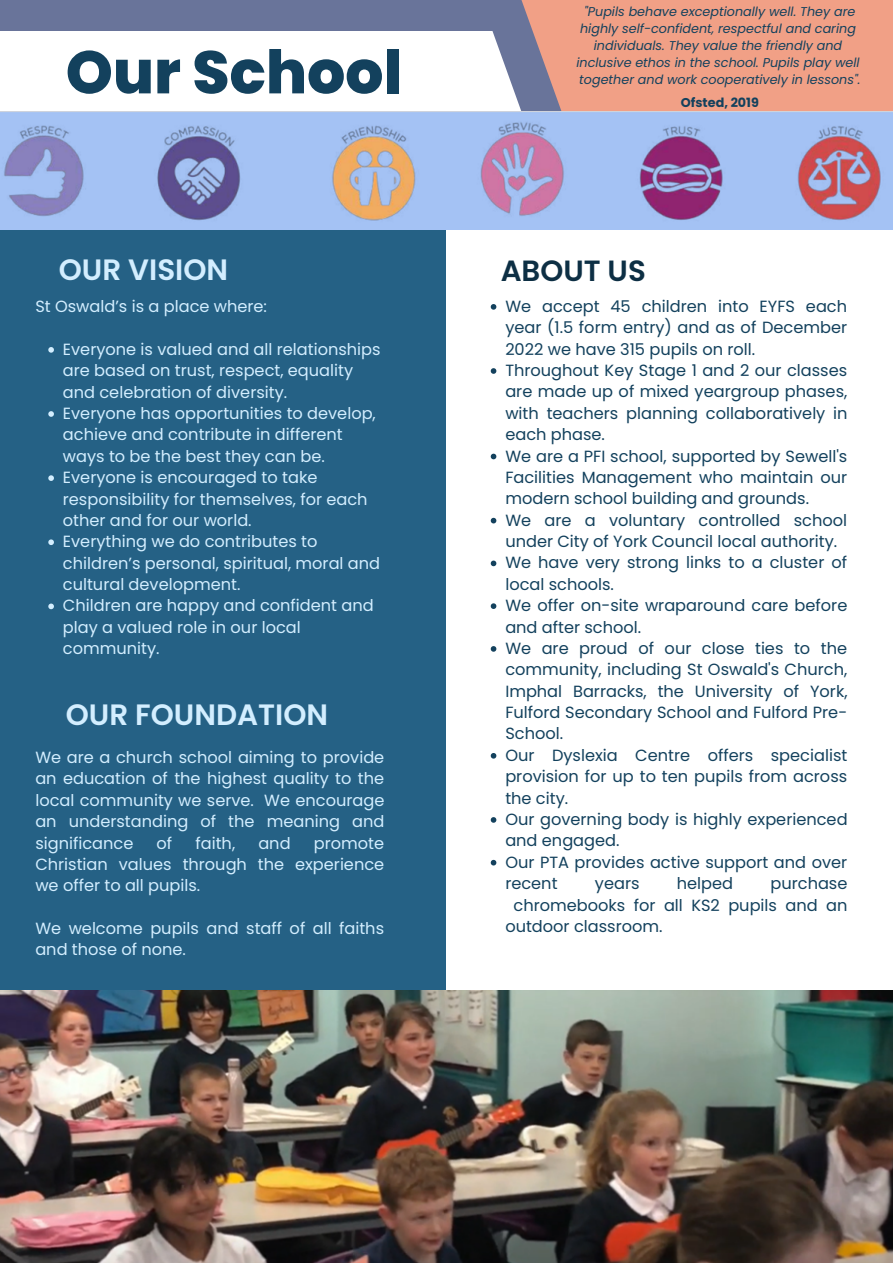
<style>
.page{position:relative;width:893px;height:1263px;background:#fff}
.page>*{position:absolute;margin:0;border:0;box-sizing:border-box;transform-origin:0 0}
.t1{font:800 60px "Poppins";color:#13415d}
.t2{font:600 29.47px "Poppins";color:#d3eeff}
.t3{font:600 29.25px "Poppins";color:#0d2f44}
.t4{font:16.2px/21.4px "Poppins";color:#13415d}
.t5{font:16.2px/21.4px "Poppins";color:#d3eeff}
.t6{font:italic 12.75px/17.2px "Poppins";color:#13415d;text-align:center}
.t7{font:700 12.75px "Poppins";color:#13415d}
</style>
<div class="page">
<div style="left:0;top:0;width:574px;height:31px;background:#69749a"></div>
<svg style="left:492px;top:31px;width:26px;height:71px"></svg>
<div style="left:518px;top:0;width:375px;height:111px;background:#f1a086"></div>
<div style="left:0;top:229px;width:446px;height:783px;background:#225f84"></div>
<img style="left:0;top:990px;width:893px;height:273px">
<img style="left:0;top:111px;width:893px;height:118px">
<svg style="left:48px;top:347px;width:6px;height:6px"></svg>
<svg style="left:48px;top:411px;width:6px;height:6px"></svg>
<svg style="left:48px;top:475px;width:6px;height:6px"></svg>
<svg style="left:48px;top:539px;width:6px;height:6px"></svg>
<svg style="left:48px;top:603px;width:6px;height:6px"></svg>
<svg style="left:491px;top:304px;width:5px;height:6px"></svg>
<svg style="left:491px;top:368px;width:5px;height:6px"></svg>
<svg style="left:491px;top:454px;width:5px;height:5px"></svg>
<svg style="left:491px;top:518px;width:5px;height:5px"></svg>
<svg style="left:491px;top:561px;width:5px;height:5px"></svg>
<svg style="left:491px;top:603px;width:5px;height:6px"></svg>
<svg style="left:491px;top:646px;width:5px;height:6px"></svg>
<svg style="left:491px;top:753px;width:5px;height:6px"></svg>
<svg style="left:491px;top:817px;width:5px;height:6px"></svg>
<svg style="left:491px;top:860px;width:5px;height:5px"></svg>
<h1 class="t1" style="left:66px;top:30px;width:338px">Our School</h1>
<h2 class="t2" style="left:59px;top:249px;width:171px">OUR VISION</h2>
<p class="t5" style="left:35px;top:296px;width:233px">St Oswald’s is a place where:</p>
<p class="t5" style="left:63px;top:339px;width:319px">Everyone is valued and all relationships are based on trust, respect, equality and celebration of diversity.<br>Everyone has opportunities to develop, achieve and contribute in different ways to be the best they can be.<br>Everyone is encouraged to take responsibility for themselves, for each other and for our world.<br>Everything we do contributes to children’s personal, spiritual, moral and cultural development.<br>Children are happy and confident and play a valued role in our local community.</p>
<h2 class="t2" style="left:66px;top:694px;width:264px">OUR FOUNDATION</h2>
<p class="t5" style="left:35px;top:747px;width:351px;text-align:justify">We are a church school aiming to provide an education of the highest quality to the local community we serve. We encourage an understanding of the meaning and significance</p>
<p class="t5" style="left:157px;top:832px;width:17px">of</p>
<p class="t5" style="left:195px;top:832px;width:41px">faith,</p>
<p class="t5" style="left:258px;top:832px;width:34px">and</p>
<p class="t5" style="left:35px;top:832px;width:350px;text-align:justify;text-indent:278px">promote Christian values through the experience we offer to all pupils.</p>
<p class="t5" style="left:35px;top:918px;width:350px">We welcome pupils and staff of all faiths and those of none.</p>
<p class="t6" style="left:576px;top:3px;width:286px">"Pupils behave exceptionally well. They are highly self-confident, respectful and caring individuals. They value the friendly and inclusive ethos in the school. Pupils play well together and work cooperatively in lessons".</p>
<p class="t7" style="left:681px;top:93px;width:79px">Ofsted, 2019</p>
<h3 class="t3" style="left:501px;top:250px;width:147px">ABOUT US</h3>
<p class="t4" style="left:505px;top:296px;width:344px">We accept 45 children into EYFS each year (1.5 form entry) and as of December<br>2022 we have 315 pupils on roll.<br>Throughout Key Stage 1 and 2 our classes are made up of mixed yeargroup phases, with teachers planning collaboratively in each phase.<br>We are a PFI school, supported by Sewell's<br>Facilities Management who maintain our modern school building and grounds.<br>We are a voluntary controlled school under City of York Council local authority.<br>We have very strong links to a cluster of local schools.<br>We offer on-site wraparound care before and after school.<br>We are proud of our close ties to the community, including St Oswald's Church,<br>Imphal Barracks, the University of York,<br>Fulford Secondary School and Fulford Pre-<br>School.<br>Our Dyslexia Centre offers specialist provision for up to ten pupils from across the city.<br>Our governing body is highly experienced and engaged.<br>Our PTA provides active support and over recent</p>
<p class="t4" style="left:595px;top:873px;width:46px">years</p>
<p class="t4" style="left:677px;top:873px;width:58px">helped</p>
<p class="t4" style="left:770px;top:873px;width:78px">purchase</p>
<p class="t4" style="left:513px;top:894px;width:335px">chromebooks for all KS2 pupils and an</p>
<p class="t4" style="left:505px;top:915px;width:159px">outdoor classroom.</p>
</div>
